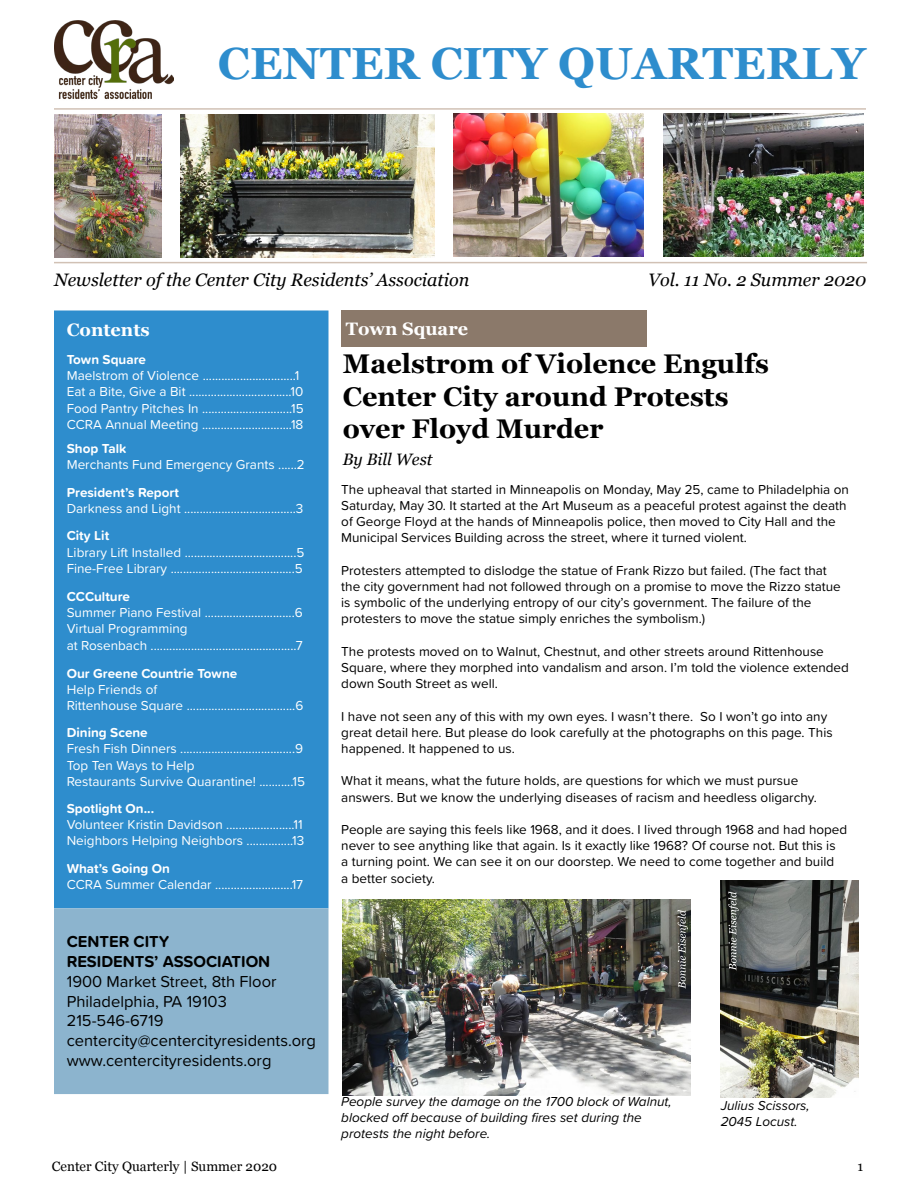
<style>
.page{position:relative;width:918px;height:1188px;background:#fff}
.page>*{position:absolute;margin:0;border:0;box-sizing:border-box;transform-origin:0 0}
.t1{font:700 45px "Georgia";color:#2e8dcd}
.t2{font:700 27px/32.4px "Georgia";color:#000}
.t3{font:italic 18px "Georgia";color:#000}
.t4{font:700 18px "Georgia";color:#fff}
.t5{font:16.5px/19.8px "Proxima Soft";color:#000101}
.t6{font:700 16.5px/19.8px "Proxima Soft";color:#000101}
.t7{font:italic 16.5px "Georgia";color:#000}
.t8{font:13.5px/16.2px "Proxima Soft";color:#000}
.t9{font:13.5px/16.2px "Proxima Soft";color:#fff}
.t10{font:italic 13.5px/16.2px "Proxima Soft";color:#000}
.t11{font:700 13.5px "Proxima Soft";color:#fff}
.t12{font:13.5px "Georgia";color:#000}
</style>
<div class="page">
<img style="left:343px;top:899px;width:348px;height:196px">
<img style="left:720px;top:881px;width:139px;height:216px">
<img style="left:54px;top:20px;width:119px;height:79px">
<div style="left:341px;top:310px;width:306px;height:37px;background:#8b796a"></div>
<div style="left:54px;top:310px;width:274px;height:598px;background:#2e8dcd"></div>
<div style="left:54px;top:908px;width:274px;height:186px;background:#8cb4ce;border:2px solid #8cb4ce"></div>
<hr style="left:54px;top:108px;width:812px;height:2px;background:#d1c1b5">
<hr style="left:54px;top:262px;width:813px;height:1px;background:#d1c1b5">
<img style="left:453px;top:114px;width:191px;height:142px">
<img style="left:664px;top:114px;width:200px;height:143px">
<img style="left:181px;top:115px;width:253px;height:142px">
<img style="left:54px;top:114px;width:107px;height:143px">
<svg style="left:678px;top:910px;width:10px;height:79px"></svg>
<svg style="left:728px;top:892px;width:11px;height:78px"></svg>
<h1 class="t1" style="left:218px;top:29px;width:649px">CENTER CITY QUARTERLY</h1>
<h3 class="t3" style="left:54px;top:267px;width:417px">Newsletter of the Center City Residents’ Association</h3>
<h3 class="t3" style="left:648px;top:267px;width:220px">Vol. 11 No. 2 Summer 2020</h3>
<h3 class="t4" style="left:67px;top:316px;width:84px">Contents</h3>
<h3 class="t4" style="left:346px;top:315px;width:124px">Town Square</h3>
<p class="t11" style="left:67px;top:349px;width:81px">Town Square</p>
<p class="t9" style="left:67px;top:367px;width:238px">Maelstrom of Violence ..............................1<br>Eat a Bite, Give a Bit .................................10<br>Food Pantry Pitches In .............................15<br>CCRA Annual Meeting .............................18</p>
<p class="t11" style="left:67px;top:438px;width:61px">Shop Talk</p>
<p class="t9" style="left:67px;top:456px;width:240px">Merchants Fund Emergency Grants ......2</p>
<p class="t11" style="left:67px;top:483px;width:114px">President’s Report</p>
<p class="t9" style="left:67px;top:500px;width:238px">Darkness and Light ....................................3</p>
<p class="t11" style="left:67px;top:526px;width:44px">City Lit</p>
<p class="t9" style="left:67px;top:543px;width:239px">Library Lift Installed ....................................5<br>Fine-Free Library ........................................5</p>
<p class="t11" style="left:67px;top:586px;width:65px">CCCulture</p>
<p class="t9" style="left:67px;top:604px;width:238px">Summer Piano Festival .............................6<br>Virtual Programming<br>at Rosenbach ...............................................7</p>
<p class="t11" style="left:67px;top:663px;width:172px">Our Greene Countrie Towne</p>
<p class="t9" style="left:67px;top:681px;width:238px">Help Friends of<br>Rittenhouse Square ...................................6</p>
<p class="t11" style="left:67px;top:723px;width:83px">Dining Scene</p>
<p class="t9" style="left:67px;top:740px;width:240px">Fresh Fish Dinners .....................................9<br>Top Ten Ways to Help<br>Restaurants Survive Quarantine! ...........15</p>
<p class="t11" style="left:67px;top:798px;width:89px">Spotlight On...</p>
<p class="t9" style="left:67px;top:815px;width:239px">Volunteer Kristin Davidson ......................11<br>Neighbors Helping Neighbors ...............13</p>
<p class="t11" style="left:67px;top:858px;width:105px">What’s Going On</p>
<p class="t9" style="left:67px;top:876px;width:238px">CCRA Summer Calendar .........................17</p>
<h2 class="t2" style="left:343px;top:346px;width:428px">Maelstrom of Violence Engulfs<br>Center City around Protests over Floyd Murder</h2>
<p class="t7" style="left:343px;top:447px;width:91px">By Bill West</p>
<p class="t8" style="left:341px;top:481px;width:509px">The upheaval that started in Minneapolis on Monday, May 25, came to Philadelphia on Saturday, May 30. It started at the Art Museum as a peaceful protest against the death of George Floyd at the hands of Minneapolis police, then moved to City Hall and the Municipal Services Building across the street, where it turned violent.</p>
<p class="t8" style="left:341px;top:562px;width:501px">Protesters attempted to dislodge the statue of Frank Rizzo but failed. (The fact that the city government had not followed through on a promise to move the Rizzo statue is symbolic of the underlying entropy of our city’s government. The failure of the protesters to move the statue simply enriches the symbolism.)</p>
<p class="t8" style="left:341px;top:643px;width:509px">The protests moved on to Walnut, Chestnut, and other streets around Rittenhouse<br>Square, where they morphed into vandalism and arson. I’m told the violence extended down South Street as well.</p>
<p class="t8" style="left:341px;top:707px;width:493px">I have not seen any of this with my own eyes. I wasn’t there. So I won’t go into any great detail here. But please do look carefully at the photographs on this page. This happened. It happened to us.</p>
<p class="t8" style="left:341px;top:772px;width:477px">What it means, what the future holds, are questions for which we must pursue answers. But we know the underlying diseases of racism and heedless oligarchy.</p>
<p class="t8" style="left:341px;top:821px;width:508px">People are saying this feels like 1968, and it does. I lived through 1968 and had hoped never to see anything like that again. Is it exactly like 1968? Of course not. But this is<br>a turning point. We can see it on our doorstep. We need to come together and build<br>a better society.</p>
<p class="t6" style="left:67px;top:931px;width:205px">CENTER CITY<br>RESIDENTS’ ASSOCIATION</p>
<p class="t5" style="left:67px;top:971px;width:251px">1900 Market Street, 8th Floor<br>Philadelphia, PA 19103<br>215-546-6719 centercity@centercityresidents.org www.centercityresidents.org</p>
<p class="t10" style="left:341px;top:1093px;width:332px">People survey the damage on the 1700 block of Walnut, blocked off because of building fires set during the protests the night before.</p>
<p class="t10" style="left:721px;top:1096px;width:90px">Julius Scissors,<br>2045 Locust.</p>
<p class="t12" style="left:52px;top:1157px;width:227px">Center City Quarterly | Summer 2020</p>
<p class="t12" style="left:857px;top:1156px;width:7px">1</p>
</div>
